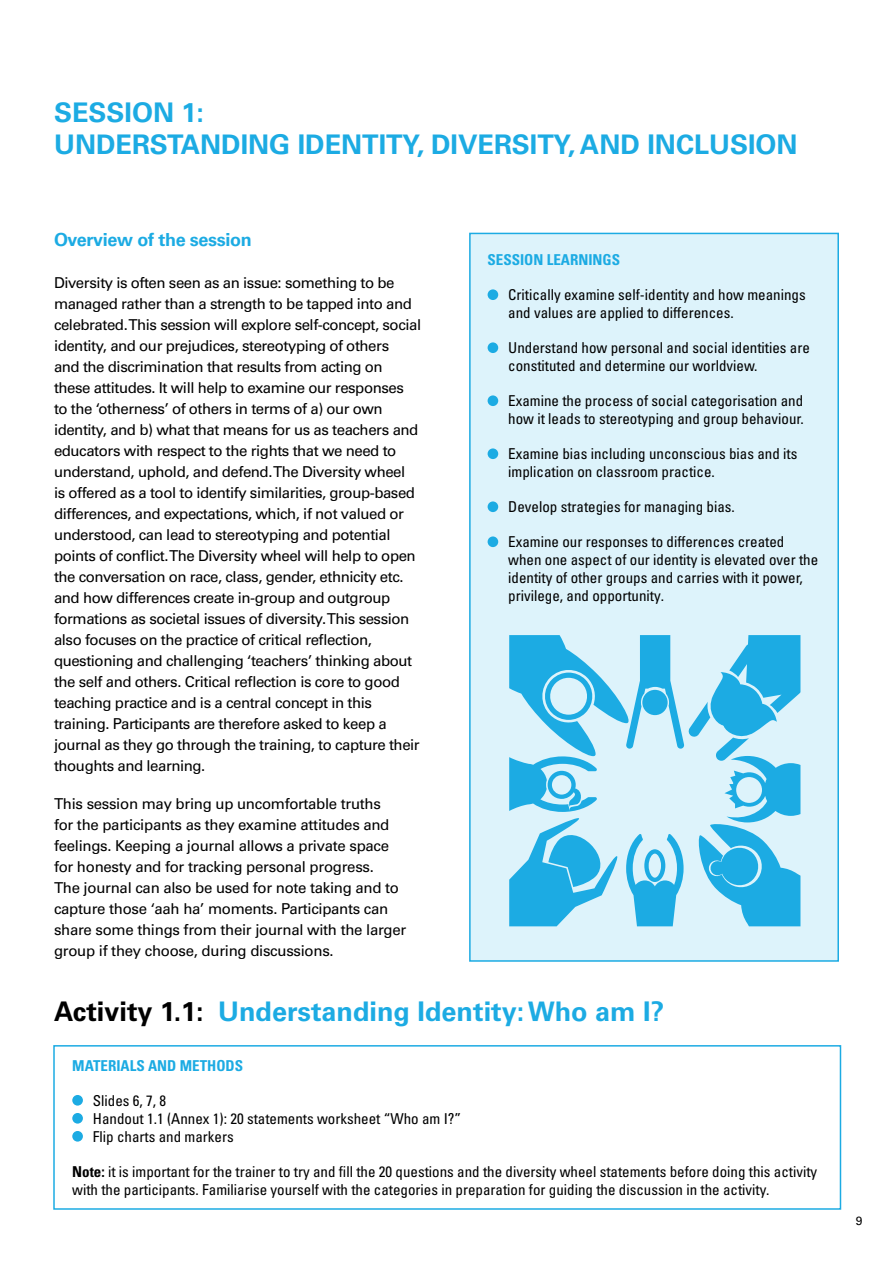
<style>
.page{position:relative;width:893px;height:1263px;background:#fff}
.page>*{position:absolute;margin:0;border:0;box-sizing:border-box;transform-origin:0 0}
.t1{font:700 27px/32.4px "Univers LTCYR 65";color:#1cabe3}
.t2{font:700 18px "Univers LTCYR 65";letter-spacing:-.02em;color:#1cabe3}
.t3{font:15px/21px "Univers LTCYR 55 Roman";letter-spacing:-.03em;color:#000}
.t4{font:condensed 15px/18px "Univers LTCYR 57";color:#000}
.t5{font:15px "Univers LTCYR 67 Bold Cond";color:#1cabe3}
.t6{font:12px "Univers LTCYR 55 Roman";color:#000}
.s1{color:#000}
.s2{font-family:"Univers LTCYR 67 Bold Cond";font-stretch:normal}
</style>
<div class="page">
<div style="left:469px;top:233px;width:370px;height:729px;background:#ddf3fb;border:2px solid #1cabe3"></div>
<div style="left:488px;top:289px;width:10px;height:11px;background:#1cabe3;border-radius:50%"></div>
<div style="left:488px;top:342px;width:10px;height:11px;background:#1cabe3;border-radius:50%"></div>
<div style="left:488px;top:395px;width:10px;height:11px;background:#1cabe3;border-radius:50%"></div>
<div style="left:488px;top:448px;width:10px;height:11px;background:#1cabe3;border-radius:50%"></div>
<div style="left:488px;top:501px;width:10px;height:11px;background:#1cabe3;border-radius:50%"></div>
<div style="left:488px;top:536px;width:10px;height:11px;background:#1cabe3;border-radius:50%"></div>
<div style="left:53px;top:1045px;width:788px;height:165px;border:2px solid #1cabe3"></div>
<div style="left:72px;top:1095px;width:11px;height:10px;background:#1cabe3;border-radius:50%"></div>
<div style="left:72px;top:1113px;width:11px;height:10px;background:#1cabe3;border-radius:50%"></div>
<div style="left:72px;top:1131px;width:11px;height:10px;background:#1cabe3;border-radius:50%"></div>
<svg style="left:509px;top:635px;width:291px;height:291px"></svg>
<h1 class="t1" style="left:54px;top:95px;width:745px">SESSION 1:<br>UNDERSTANDING IDENTITY, DIVERSITY, AND INCLUSION</h1>
<p class="t2" style="left:54px;top:227px;width:199px">Overview of the session</p>
<p class="t3" style="left:54px;top:271px;width:369px">Diversity is often seen as an issue: something to be managed rather than a strength to be tapped into and celebrated. This session will explore self-concept, social identity, and our prejudices, stereotyping of others<br>and the discrimination that results from acting on these attitudes. It will help to examine our responses to the ‘otherness’ of others in terms of a) our own identity, and b) what that means for us as teachers and educators with respect to the rights that we need to understand, uphold, and defend. The Diversity wheel<br>is offered as a tool to identify similarities, group-based differences, and expectations, which, if not valued or understood, can lead to stereotyping and potential points of conflict. The Diversity wheel will help to open the conversation on race, class, gender, ethnicity etc. and how differences create in-group and outgroup formations as societal issues of diversity. This session also focuses on the practice of critical reflection, questioning and challenging ‘teachers’ thinking about the self and others. Critical reflection is core to good teaching practice and is a central concept in this training. Participants are therefore asked to keep a journal as they go through the training, to capture their thoughts and learning.</p>
<p class="t3" style="left:54px;top:792px;width:354px">This session may bring up uncomfortable truths<br>for the participants as they examine attitudes and feelings. Keeping a journal allows a private space for honesty and for tracking personal progress.<br>The journal can also be used for note taking and to capture those ‘aah ha’ moments. Participants can share some things from their journal with the larger group if they choose, during discussions.</p>
<p class="t5" style="left:488px;top:250px;width:134px">SESSION LEARNINGS</p>
<p class="t4" style="left:508px;top:285px;width:299px">Critically examine self-identity and how meanings and values are applied to differences.</p>
<p class="t4" style="left:508px;top:338px;width:303px">Understand how personal and social identities are constituted and determine our worldview.</p>
<p class="t4" style="left:508px;top:391px;width:297px">Examine the process of social categorisation and how it leads to stereotyping and group behaviour.</p>
<p class="t4" style="left:508px;top:444px;width:291px">Examine bias including unconscious bias and its implication on classroom practice.</p>
<p class="t4" style="left:508px;top:497px;width:228px">Develop strategies for managing bias.</p>
<p class="t4" style="left:508px;top:532px;width:311px">Examine our responses to differences created when one aspect of our identity is elevated over the identity of other groups and carries with it power, privilege, and opportunity.</p>
<h1 class="t1" style="left:54px;top:994px;width:612px"><span class="s1">Activity 1.1:</span> Understanding Identity: Who am I?</h1>
<p class="t5" style="left:72px;top:1056px;width:172px">MATERIALS AND METHODS</p>
<p class="t4" style="left:93px;top:1091px;width:370px">Slides 6, 7, 8<br>Handout 1.1 (Annex 1): 20 statements worksheet “Who am I?”<br>Flip charts and markers</p>
<p class="t4" style="left:72px;top:1162px;width:746px"><span class="s2">Note:</span> it is important for the trainer to try and fill the 20 questions and the diversity wheel statements before doing this activity with the participants. Familiarise yourself with the categories in preparation for guiding the discussion in the activity.</p>
<p class="t6" style="left:856px;top:1212px;width:8px">9</p>
</div>
